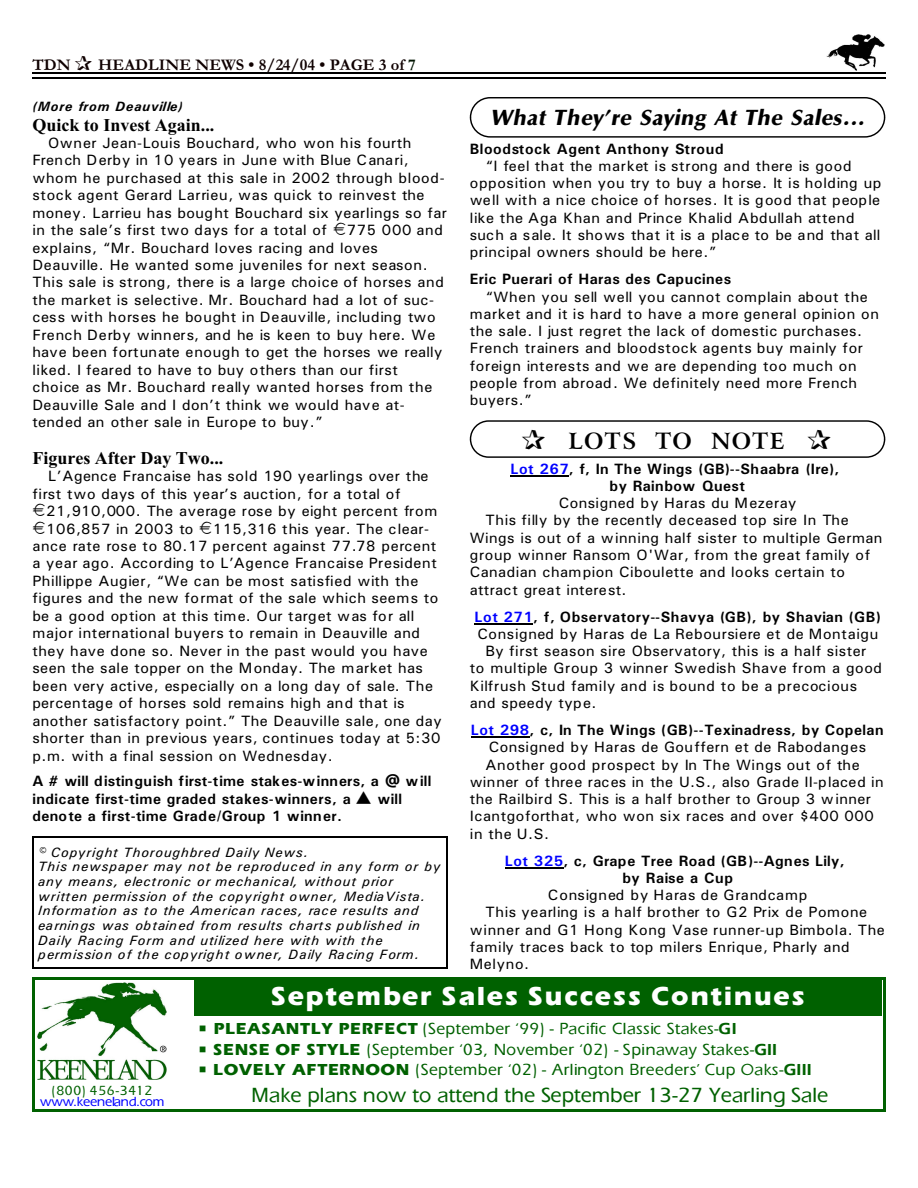
<style>
.page{position:relative;width:918px;height:1188px;background:#fff}
.page>*{position:absolute;margin:0;border:0;box-sizing:border-box;transform-origin:0 0}
.t1{font:900 27px "Eraser";letter-spacing:.065em;color:#fff}
.t2{font:italic 800 22.35px "Optane";letter-spacing:.01em;color:#000}
.t3{font:700 22.35px "Arrus BT";letter-spacing:.05em;color:#000}
.t4{font:21px "Eraser";letter-spacing:.005em;color:#006100}
.t5{font:700 18px "Times New Roman";color:#000}
.t6{font:16.5px "Eraser";letter-spacing:.025em;color:#006100}
.t7{font:700 16.5px "Garamond";letter-spacing:.005em;color:#0f0000}
.t8{font:15px/17.4px "Univers";letter-spacing:.035em;color:#000}
.t9{font:700 15px/17.4px "Univers";letter-spacing:.03em;color:#000;text-align:center}
.t10{font:15px "Univers";letter-spacing:.01em;color:#000}
.t11{font:15px "Univers";letter-spacing:.06em;color:#000}
.t12{font:italic 13.5px/14.7px "Univers";letter-spacing:.065em;color:#000}
.t13{font:italic 700 13.5px "Univers";letter-spacing:.065em;color:#000}
.t14{font:13.5px "Eraser";letter-spacing:-.015em;color:#00f}
.t15{font:13.5px "Eraser";letter-spacing:.04em;color:#006100}
.s1{color:#001400}
.s2{color:#00f}
.s3{font-weight:900}
.s4{font-weight:700}
</style>
<div class="page">
<img style="left:826px;top:34px;width:59px;height:36px">
<hr style="left:32px;top:72px;width:853px;height:1px;background:#000">
<hr style="left:32px;top:77px;width:853px;height:2px;background:#000">
<img style="left:37px;top:982px;width:129px;height:98px">
<div style="left:194px;top:980px;width:688px;height:36px;background:#006100"></div>
<hr style="left:32px;top:977px;width:3px;height:135px;background:#006100">
<hr style="left:883px;top:977px;width:2px;height:135px;background:#006100">
<hr style="left:32px;top:977px;width:853px;height:3px;background:#006100">
<hr style="left:32px;top:1110px;width:853px;height:2px;background:#006100">
<hr style="left:32px;top:836px;width:2px;height:132px;background:#000">
<hr style="left:447px;top:836px;width:1px;height:132px;background:#000">
<hr style="left:32px;top:836px;width:416px;height:2px;background:#000">
<hr style="left:32px;top:967px;width:416px;height:2px;background:#000">
<div style="left:470px;top:97px;width:415px;height:41px;border:1px solid #000;border-radius:20px"></div>
<div style="left:470px;top:420px;width:415px;height:38px;border:1px solid #000;border-radius:18px"></div>
<hr style="left:510px;top:475px;width:59px;height:1px;background:#000">
<hr style="left:475px;top:623px;width:58px;height:1px;background:#000">
<hr style="left:471px;top:737px;width:58px;height:1px;background:#000">
<hr style="left:505px;top:867px;width:58px;height:1px;background:#000">
<p class="t7" style="left:32px;top:59px;width:40px">TDN</p>
<p class="t7" style="left:98px;top:59px;width:319px">HEADLINE NEWS • 8/24/04 • PAGE 3 of <span class="s1">7</span></p>
<p class="t13" style="left:32px;top:102px;width:152px">(More from Deauville)</p>
<p class="t5" style="left:32px;top:118px;width:184px">Quick to Invest Again...</p>
<p class="t8" style="left:32px;top:135px;width:416px;text-indent:16px">Owner Jean-Louis Bouchard, who won his fourth French Derby in 10 years in June with Blue Canari, whom he purchased at this sale in 2002 through blood&shy;stock agent Gerard Larrieu, was quick to reinvest the money. Larrieu has bought Bouchard six yearlings so far in the sale’s first two days for a total of</p>
<p class="t8" style="left:32px;top:223px;width:413px;text-indent:314px">775 000 and explains, “Mr. Bouchard loves racing and loves Deauville. He wanted some juveniles for next season.<br>This sale is strong, there is a large choice of horses and the market is selective. Mr. Bouchard had a lot of suc&shy;cess with horses he bought in Deauville, including two French Derby winners, and he is keen to buy here. We have been fortunate enough to get the horses we really liked. I feared to have to buy others than our first choice as Mr. Bouchard really wanted horses from the Deauville Sale and I don’t think we would have at&shy;tended an other sale in Europe to buy.”</p>
<p class="t5" style="left:32px;top:452px;width:192px">Figures After Day Two...</p>
<p class="t8" style="left:32px;top:469px;width:398px;text-indent:16px">L’Agence Francaise has sold 190 yearlings over the first two days of this year’s auction, for a total of</p>
<p class="t8" style="left:46px;top:504px;width:393px">21,910,000. The average rose by eight percent from<br>106,857 in 2003 to</p>
<p class="t8" style="left:32px;top:521px;width:411px;text-indent:181px">115,316 this year. The clear&shy;ance rate rose to 80.17 percent against 77.78 percent a year ago. According to L’Agence Francaise President Phillippe Augier, “We can be most satisfied with the figures and the new format of the sale which seems to be a good option at this time. Our target was for all major international buyers to remain in Deauville and they have done so. Never in the past would you have seen the sale topper on the Monday. The market has been very active, especially on a long day of sale. The percentage of horses sold remains high and that is another satisfactory point.” The Deauville sale, one day shorter than in previous years, continues today at 5:30 p.m. with a final session on Wednesday.</p>
<p class="t9" style="left:32px;top:774px;width:400px;text-align:left">A # will distinguish first-time stakes-winners, a @ will indicate first-time graded stakes-winners, a ▲ will denote a first-time Grade/Group 1 winner.</p>
<p class="t12" style="left:38px;top:846px;width:404px">© Copyright Thoroughbred Daily News.<br>This newspaper may not be reproduced in any form or by any means, electronic or mechanical, without prior written permission of the copyright owner, MediaVista.<br>Information as to the American races, race results and earnings was obtained from results charts published in Daily Racing Form and utilized here with with the permission of the copyright owner, Daily Racing Form.</p>
<h2 class="t2" style="left:490px;top:104px;width:376px">What They’re Saying At The Sales...</h2>
<p class="t9" style="left:470px;top:141px;width:255px">Bloodstock Agent Anthony Stroud</p>
<p class="t8" style="left:470px;top:158px;width:413px;text-indent:16px">“I feel that the market is strong and there is good opposition when you try to buy a horse. It is holding up well with a nice choice of horses. It is good that people like the Aga Khan and Prince Khalid Abdullah attend such a sale. It shows that it is a place to be and that all principal owners should be here.”</p>
<p class="t9" style="left:470px;top:272px;width:263px">Eric Puerari of Haras des Capucines</p>
<p class="t8" style="left:470px;top:289px;width:411px;text-indent:16px">“When you sell well you cannot complain about the market and it is hard to have a more general opinion on the sale. I just regret the lack of domestic purchases.<br>French trainers and bloodstock agents buy mainly for foreign interests and we are depending too much on people from abroad. We definitely need more French buyers.”</p>
<h2 class="t3" style="left:569px;top:432px;width:217px">LOTS TO NOTE</h2>
<p class="t9" style="left:510px;top:461px;width:330px"><span class="s2">Lot 267</span>, f, In The Wings (GB)--Shaabra (Ire), by Rainbow Quest</p>
<p class="t8" style="left:559px;top:496px;width:239px">Consigned by Haras du Mezeray</p>
<p class="t8" style="left:485px;top:513px;width:365px">This filly by the recently deceased top sire In The</p>
<p class="t8" style="left:470px;top:530px;width:414px">Wings is out of a winning half sister to multiple German</p>
<p class="t8" style="left:470px;top:547px;width:402px">group winner Ransom O'War, from the great family of</p>
<p class="t8" style="left:470px;top:565px;width:377px">Canadian champion Ciboulette and looks certain to</p>
<p class="t8" style="left:470px;top:582px;width:158px">attract great interest.</p>
<p class="t9" style="left:475px;top:609px;width:408px"><span class="s2">Lot 271</span>, f, Observatory--Shavya (GB), by Shavian (GB)</p>
<p class="t8" style="left:477px;top:626px;width:402px">Consigned by Haras de La Reboursiere et de Montaigu</p>
<p class="t8" style="left:485px;top:644px;width:383px">By first season sire Observatory, this is a half sister</p>
<p class="t8" style="left:470px;top:661px;width:414px">to multiple Group 3 winner Swedish Shave from a good</p>
<p class="t8" style="left:470px;top:678px;width:389px">Kilfrush Stud family and is bound to be a precocious</p>
<p class="t8" style="left:470px;top:695px;width:128px">and speedy type.</p>
<p class="t9" style="left:471px;top:722px;width:414px"><span class="s2">Lot 298</span>, c, In The Wings (GB)--Texinadress, by Copelan</p>
<p class="t8" style="left:489px;top:740px;width:379px">Consigned by Haras de Gouffern et de Rabodanges</p>
<p class="t8" style="left:485px;top:757px;width:376px">Another good prospect by In The Wings out of the</p>
<p class="t10" style="left:470px;top:776px;width:415px">winner of three races in the U.S., also Grade II-placed in</p>
<p class="t8" style="left:470px;top:792px;width:403px">the Railbird S. This is a half brother to Group 3 winner</p>
<p class="t8" style="left:470px;top:809px;width:406px">Icantgoforthat, who won six races and over $400 000</p>
<p class="t8" style="left:470px;top:826px;width:81px">in the U.S.</p>
<p class="t9" style="left:505px;top:853px;width:341px"><span class="s2">Lot 325</span>, c, Grape Tree Road (GB)--Agnes Lily, by Raise a Cup</p>
<p class="t11" style="left:548px;top:890px;width:261px">Consigned by Haras de Grandcamp</p>
<p class="t8" style="left:485px;top:905px;width:383px">This yearling is a half brother to G2 Prix de Pomone</p>
<p class="t8" style="left:470px;top:922px;width:417px">winner and G1 Hong Kong Vase runner-up Bimbola. The</p>
<p class="t8" style="left:470px;top:939px;width:382px">family traces back to top milers Enrique, Pharly and</p>
<p class="t8" style="left:470px;top:957px;width:61px">Melyno.</p>
<p class="t15" style="left:52px;top:1085px;width:102px">(800) 456-3412</p>
<p class="t14" style="left:40px;top:1097px;width:126px">www.keeneland.com</p>
<h1 class="t1" style="left:271px;top:987px;width:535px">September Sales Success Continues</h1>
<p class="t6" style="left:197px;top:1023px;width:541px"><span class="s3">• PLEASANTLY PERFECT</span> (September ‘99) - Pacific Classic Stakes-<span class="s4">GI</span></p>
<p class="t6" style="left:197px;top:1043px;width:581px"><span class="s3">• SENSE OF STYLE</span> (September ‘03, November ‘02) - Spinaway Stakes-<span class="s4">GII</span></p>
<p class="t6" style="left:197px;top:1063px;width:616px"><span class="s3">• LOVELY AFTERNOON</span> (September ‘02) - Arlington Breeders’ Cup Oaks-<span class="s4">GIII</span></p>
<h3 class="t4" style="left:251px;top:1087px;width:578px">Make plans now to attend the September 13-27 Yearling Sale</h3>
</div>
